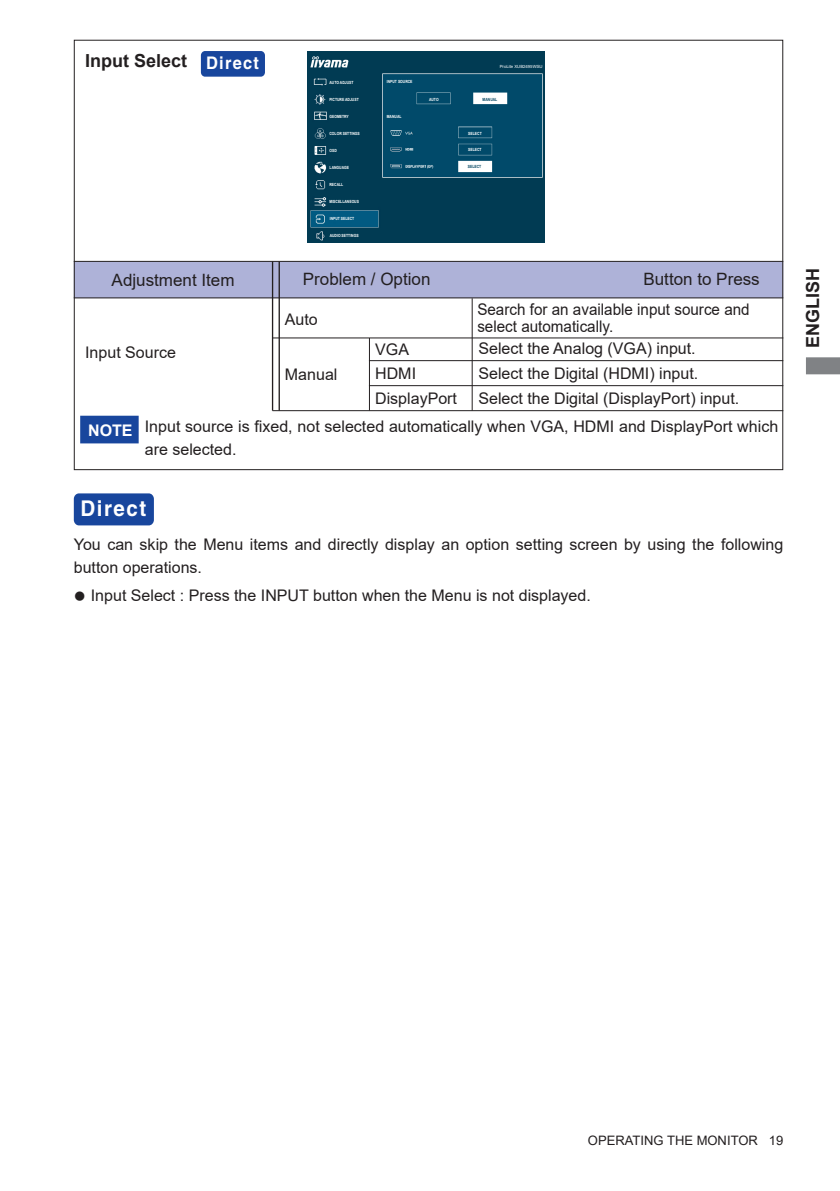
<style>
.page{position:relative;width:840px;height:1191px;background:#fff}
.page>*{position:absolute;margin:0;border:0;box-sizing:border-box;transform-origin:0 0}
.t1{font:700 21.6px "Helvetica";letter-spacing:.075em;color:#fff;scale:.95 1}
.t2{font:700 18px "Arial";color:#231f20}
.t3{font:17px "Arial";color:#231f20}
.t4{font:16px/22.6px "Arial";color:#231f20}
.t5{font:16px/17px "Arial";color:#231f20;scale:.95 1}
.t6{font:700 16px "Arial";color:#fff}
.t7{font:13px "Arial";color:#231f20}
.t8{font:700 4.2px "Arial";color:#fff;scale:.8 1}
.t9{font:4.2px "Arial";color:#fff}
.t10{font:700 4.2px "Arial";color:#064763;scale:.8 1}
</style>
<div class="page">
<svg style="left:806px;top:357px;width:33px;height:17px"></svg>
<div style="left:80px;top:416px;width:59px;height:27px;background:#18469d;border:2px solid #18469d"></div>
<div style="left:74px;top:261px;width:708px;height:37px;background:#aeb2d8"></div>
<hr style="left:74px;top:261px;width:708px;height:1px;background:#231f20">
<hr style="left:272px;top:261px;width:1px;height:149px;background:#231f20">
<hr style="left:278px;top:261px;width:2px;height:149px;background:#231f20">
<hr style="left:74px;top:297px;width:708px;height:1px;background:#231f20">
<div style="left:202px;top:52px;width:62px;height:24px;background:#18469d;border-radius:3px"></div>
<div style="left:201px;top:51px;width:64px;height:26px;border:2px solid #18469d;border-radius:3px"></div>
<div style="left:75px;top:494px;width:78px;height:30px;background:#18469d;border-radius:4px"></div>
<div style="left:74px;top:493px;width:80px;height:32px;border:2px solid #18469d;border-radius:4px"></div>
<hr style="left:272px;top:410px;width:510px;height:1px;background:#231f20">
<hr style="left:369px;top:338px;width:1px;height:72px;background:#231f20">
<hr style="left:369px;top:360px;width:413px;height:1px;background:#231f20">
<hr style="left:369px;top:385px;width:413px;height:1px;background:#231f20">
<img style="left:307px;top:52px;width:237px;height:190px">
<hr style="left:272px;top:337px;width:510px;height:1px;background:#231f20">
<hr style="left:471px;top:298px;width:1px;height:112px;background:#231f20">
<p class="t2" style="left:85px;top:48px;width:175px">Input Select <sub>Direct</sub></p>
<p class="t8" style="left:329px;top:79px;width:32px">AUTO ADJUST</p>
<p class="t8" style="left:329px;top:97px;width:38px">PICTURE ADJUST</p>
<p class="t8" style="left:329px;top:113px;width:26px">GEOMETRY</p>
<p class="t8" style="left:329px;top:131px;width:39px">COLOR SETTINGS</p>
<p class="t8" style="left:329px;top:164px;width:26px">LANGUAGE</p>
<p class="t8" style="left:329px;top:182px;width:19px">RECALL</p>
<p class="t8" style="left:329px;top:199px;width:38px">MISCELLANEOUS</p>
<p class="t8" style="left:329px;top:216px;width:32px">INPUT SELECT</p>
<p class="t8" style="left:329px;top:233px;width:38px">AUDIO SETTINGS</p>
<p class="t8" style="left:329px;top:147px;width:11px">OSD</p>
<p class="t8" style="left:386px;top:79px;width:34px">INPUT SOURCE</p>
<p class="t8" style="left:386px;top:113px;width:20px">MANUAL</p>
<p class="t9" style="left:499px;top:64px;width:44px">ProLite XUB2495WSU</p>
<p class="t8" style="left:429px;top:96px;width:13px">AUTO</p>
<p class="t10" style="left:482px;top:97px;width:20px">MANUAL</p>
<p class="t8" style="left:468px;top:130px;width:18px">SELECT</p>
<p class="t8" style="left:468px;top:146px;width:18px">SELECT</p>
<p class="t10" style="left:467px;top:163px;width:18px">SELECT</p>
<p class="t3" style="left:112px;top:268px;width:124px">Adjustment Item</p>
<p class="t3" style="left:303px;top:267px;width:129px">Problem / Option</p>
<p class="t3" style="left:643px;top:267px;width:118px">Button to Press</p>
<p class="t4" style="left:85px;top:341px;width:92px">Input Source</p>
<p class="t4" style="left:285px;top:308px;width:34px">Auto</p>
<p class="t4" style="left:285px;top:363px;width:54px">Manual</p>
<p class="t4" style="left:375px;top:337px;width:83px;line-height:24px">VGA<br>HDMI<br>DisplayPort</p>
<p class="t5" style="left:477px;top:301px;width:288px">Search for an available input source and select automatically.</p>
<p class="t4" style="left:478px;top:336px;width:221px;line-height:24.4px">Select the Analog (VGA) input.<br>Select the Digital (HDMI) input.</p>
<p class="t4" style="left:478px;top:387px;width:262px">Select the Digital (DisplayPort) input.</p>
<p class="t6" style="left:88px;top:419px;width:46px">NOTE</p>
<p class="t4" style="left:145px;top:415px;width:634px">Input source is fixed, not selected automatically when VGA, HDMI and DisplayPort which are selected.</p>
<h1 class="t1" style="left:80px;top:495px;width:71px">Direct</h1>
<p class="t4" style="left:74px;top:533px;width:710px">You can skip the Menu items and directly display an option setting screen by using the following button operations.</p>
<p class="t4" style="left:74px;top:584px;width:518px">● Input Select : Press the INPUT button when the Menu is not displayed.</p>
<p class="t2" style="left:799px;top:348px;width:82px;rotate:-90deg">ENGLISH</p>
<p class="t7" style="left:587px;top:1131px;width:197px">OPERATING THE MONITOR 19</p>
</div>
